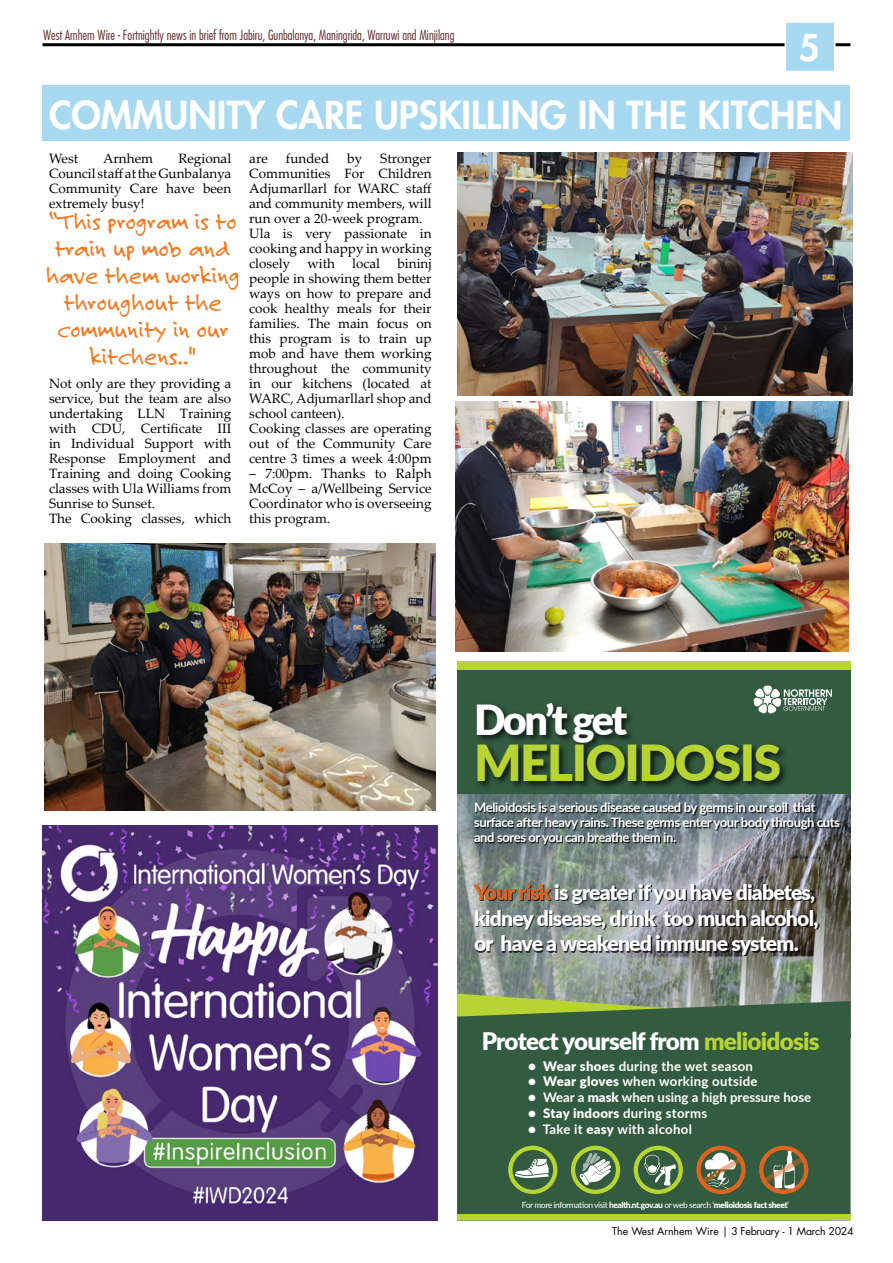
<style>
.page{position:relative;width:893px;height:1263px;background:#fff}
.page>*{position:absolute;margin:0;border:0;box-sizing:border-box;transform-origin:0 0}
.t1{font:900 49.65px "Lato";letter-spacing:-.03em;color:#b7d433}
.t2{font:900 41.4px "Lato";letter-spacing:-.065em;color:#fff}
.t3{font:800 37.5px "Futura Std";color:#fff}
.t4{font:800 36px "Futura Std";color:#fff}
.t5{font:25.5px/27px "Felt Tip Roman";color:#f47920;text-align:center}
.t6{font:900 24.15px "Lato";letter-spacing:-.03em;color:#fff}
.t7{font:900 21.15px/25.5px "Lato";letter-spacing:-.04em;color:#fff}
.t8{font:13.5px/15px "Palatino Linotype";color:#000}
.t9{font:300 condensed 13.5px "Futura Std";color:#5f2926}
.t10{font:700 13.2px "Lato";letter-spacing:.02em;color:#fff}
.t11{font:700 13.2px "Lato";color:#fff}
.t12{font:700 13.05px/14.9px "Lato";letter-spacing:-.03em;color:#fff}
.t13{font:10.5px "Futura Std";letter-spacing:-.02em;color:#000}
.t14{font:8.55px "Lato";letter-spacing:-.05em;color:#fff}
.s1{color:#df6420}
.s2{color:#b7d433}
.s3{font-weight:900}
.s4{font-weight:800}
</style>
<div class="page">
<hr style="left:43px;top:43px;width:807px;height:3px;background:#000">
<div style="left:784px;top:21px;width:52px;height:51px;background:#a7d9f0;border:2px solid #fff"></div>
<img style="left:457px;top:858px;width:393px;height:143px">
<svg style="left:457px;top:793px;width:393px;height:65px;background:#768486"></svg>
<div style="left:457px;top:662px;width:393px;height:131px;background:#335b40"></div>
<svg style="left:457px;top:994px;width:380px;height:7px;background:#94a281"></svg>
<div style="left:457px;top:1001px;width:393px;height:213px;background:#335b40"></div>
<div style="left:474px;top:701px;width:315px;height:89px;background:#000;opacity:.75"></div>
<div style="left:476px;top:804px;width:365px;height:41px;background:#000;opacity:.75"></div>
<div style="left:475px;top:885px;width:344px;height:71px;background:#000;opacity:.75"></div>
<svg style="left:754px;top:686px;width:78px;height:27px"></svg>
<div style="left:457px;top:662px;width:393px;height:8px;background:#b7d433"></div>
<div style="left:457px;top:1214px;width:393px;height:6px;background:#b7d433"></div>
<div style="left:508px;top:1146px;width:49px;height:48px;border:4px solid #b7d433;border-radius:50%"></div>
<svg style="left:515px;top:1159px;width:35px;height:19px"></svg>
<svg style="left:579px;top:1152px;width:32px;height:33px"></svg>
<div style="left:571px;top:1146px;width:49px;height:48px;border:4px solid #b7d433;border-radius:50%"></div>
<svg style="left:701px;top:1153px;width:40px;height:36px"></svg>
<div style="left:696px;top:1146px;width:50px;height:48px;border:4px solid #df6420;border-radius:50%"></div>
<svg style="left:644px;top:1155px;width:33px;height:31px"></svg>
<div style="left:634px;top:1146px;width:49px;height:48px;border:4px solid #b7d433;border-radius:50%"></div>
<div style="left:759px;top:1146px;width:49px;height:48px;border:4px solid #df6420;border-radius:50%"></div>
<svg style="left:764px;top:1151px;width:40px;height:38px;background:#7e7b5d"></svg>
<div style="left:42px;top:85px;width:808px;height:56px;background:#a7d9f0"></div>
<img style="left:457px;top:153px;width:395px;height:243px">
<img style="left:456px;top:402px;width:392px;height:250px">
<img style="left:44px;top:543px;width:392px;height:267px">
<img style="left:43px;top:825px;width:395px;height:395px">
<p class="t9" style="left:43px;top:27px;width:413px">West Arnhem Wire - Fortnightly news in brief from Jabiru, Gunbalanya, Maningrida, Warruwi and Minjilang</p>
<h3 class="t4" style="left:799px;top:25px;width:22px">5</h3>
<h3 class="t3" style="left:49px;top:91px;width:795px">COMMUNITY CARE UPSKILLING IN THE KITCHEN</h3>
<p class="t8" style="left:49px;top:150px;width:31px">West</p>
<p class="t8" style="left:103px;top:150px;width:51px">Arnhem</p>
<p class="t8" style="left:249px;top:150px;width:20px">are</p>
<p class="t8" style="left:286px;top:150px;width:45px">funded</p>
<p class="t8" style="left:347px;top:150px;width:16px">by</p>
<p class="t8" style="left:49px;top:150px;width:184px;text-align:justify;text-indent:129px">Regional Council staff at the Gunbalanya Community Care have been extremely busy!</p>
<p class="t8" style="left:249px;top:150px;width:184px;text-indent:131px">Stronger<br>Communities For Children<br>Adjumarllarl for WARC staff and community members, will run over a 20-week program.<br>Ula is very passionate in cooking and happy in working closely</p>
<h3 class="t5" style="left:46px;top:208px;width:196px">“This program is to train up mob and have them working throughout the community in our kitchens.."</h3>
<p class="t8" style="left:249px;top:255px;width:184px;text-indent:148px">bininj people in showing them better ways on how to prepare and cook healthy meals for their families. The main focus on this program is to train up mob and have them working throughout the community in our kitchens (located at<br>WARC, Adjumarllarl shop and school canteen).<br>Cooking classes are operating out of the Community Care centre 3 times a week 4:00pm</p>
<p class="t8" style="left:249px;top:465px;width:184px;text-align:justify">– 7:00pm. Thanks to Ralph McCoy – a/Wellbeing Service Coordinator who is overseeing this program.</p>
<p class="t8" style="left:307px;top:255px;width:29px">with</p>
<p class="t8" style="left:352px;top:255px;width:29px">local</p>
<p class="t8" style="left:49px;top:375px;width:184px">Not only are they providing a service, but the team are also undertaking LLN Training with CDU, Certificate III in Individual Support with<br>Response Employment and<br>Training and doing Cooking classes with Ula Williams from<br>Sunrise to Sunset.<br>The Cooking classes, which</p>
<h2 class="t2" style="left:474px;top:689px;width:155px">Don’t get</h2>
<h1 class="t1" style="left:474px;top:725px;width:309px">MELIOIDOSIS</h1>
<p class="t12" style="left:474px;top:799px;width:367px">Melioidosis is a serious disease caused by germs in our soil that surface after heavy rains. These germs enter your body through cuts and sores or you can breathe them in.</p>
<h3 class="t7" style="left:474px;top:879px;width:346px"><span class="s1">Your risk</span> is greater if you have diabetes, kidney disease, drink too much alcohol, or have a weakened immune system.</h3>
<h3 class="t6" style="left:482px;top:1023px;width:339px">Protect yourself from <span class="s2">melioidosis</span></h3>
<p class="t10" style="left:528px;top:1056px;width:226px">● <span class="s3">Wear shoes</span> during the wet season</p>
<p class="t10" style="left:528px;top:1072px;width:231px">● <span class="s3">Wear gloves</span> when working outside</p>
<p class="t11" style="left:528px;top:1088px;width:285px">● Wear a <span class="s3">mask</span> when using a high pressure hose</p>
<p class="t10" style="left:528px;top:1103px;width:181px">● <span class="s3">Stay indoors</span> during storms</p>
<p class="t10" style="left:528px;top:1119px;width:165px">● Take it <span class="s3">easy</span> with alcohol</p>
<p class="t14" style="left:522px;top:1198px;width:269px">For more information visit <span class="s4">health.nt.gov.au</span> or web search ‘<span class="s3">melioidosis fact sheet</span>’</p>
<p class="t13" style="left:612px;top:1224px;width:243px">The West Arnhem Wire | 3 February - 1 March 2024</p>
</div>
